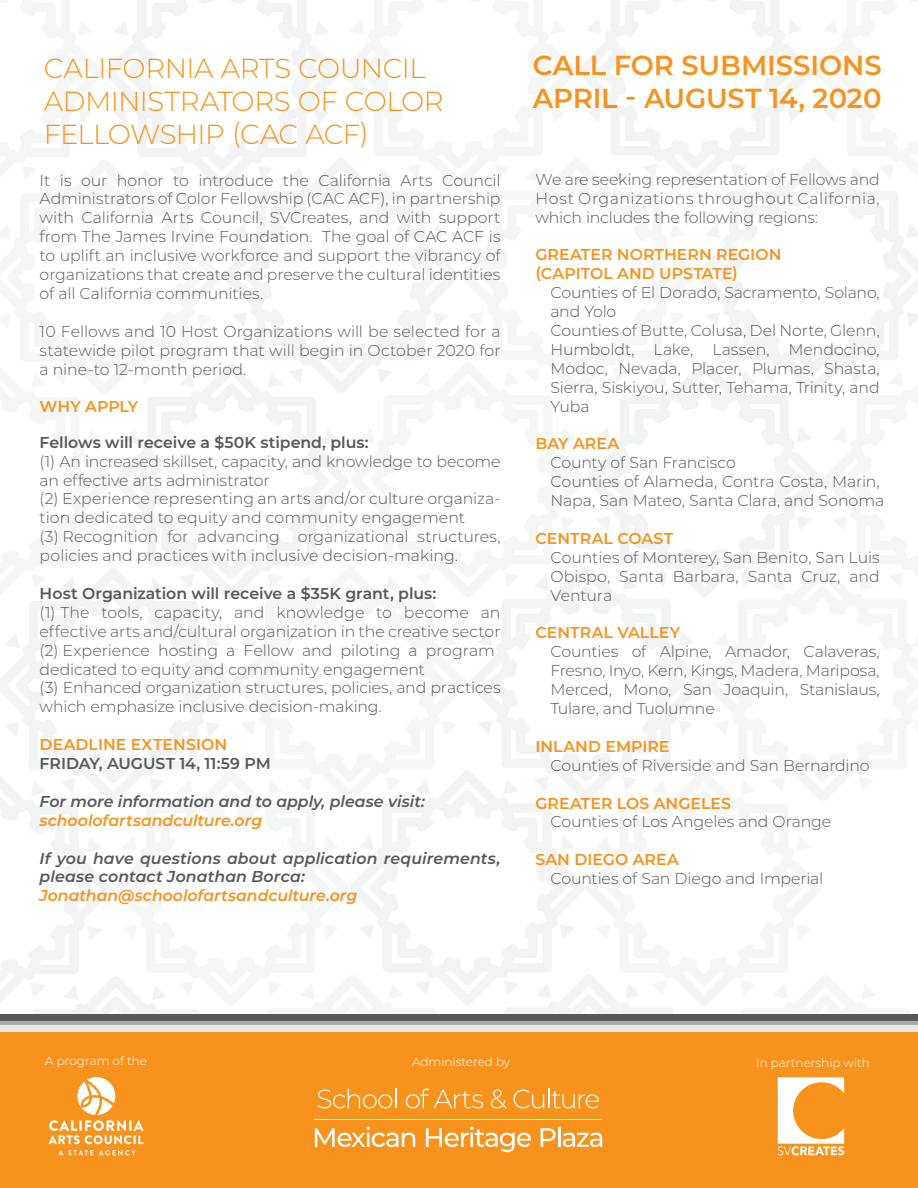
<style>
.page{position:relative;width:918px;height:1188px;background:#fff}
.page>*{position:absolute;margin:0;border:0;box-sizing:border-box;transform-origin:0 0}
.t1{font:300 27.6px/33px "Montserrat";letter-spacing:-.02em;color:#f7931d}
.t2{font:600 27.6px/33px "Montserrat";letter-spacing:-.005em;color:#f7931d}
.t3{font:300 15.75px/18.9px "Montserrat";letter-spacing:-.005em;color:#57585a;text-align:justify}
.t4{font:600 15.75px/18.9px "Montserrat";color:#f7931d}
.t5{font:italic 600 15.75px/18.9px "Montserrat";letter-spacing:.005em;color:#57585a}
.t6{font:600 15.75px "Montserrat";color:#57585a}
.t7{font:italic 600 15.75px "Montserrat";letter-spacing:-.005em;color:#f7931d}
.t8{font:300 12px "Montserrat";color:#fff}
</style>
<div class="page">
<svg style="left:224px;top:189px;width:234px;height:197px"></svg>
<svg style="left:433px;top:223px;width:16px;height:15px"></svg>
<svg style="left:433px;top:312px;width:16px;height:15px"></svg>
<svg style="left:232px;top:312px;width:15px;height:15px"></svg>
<svg style="left:232px;top:223px;width:15px;height:15px"></svg>
<svg style="left:697px;top:189px;width:221px;height:197px"></svg>
<svg style="left:906px;top:223px;width:12px;height:15px"></svg>
<svg style="left:906px;top:312px;width:12px;height:15px"></svg>
<svg style="left:705px;top:312px;width:15px;height:15px"></svg>
<svg style="left:705px;top:223px;width:15px;height:15px"></svg>
<svg style="left:105px;top:0;width:235px;height:190px"></svg>
<svg style="left:258px;top:166px;width:15px;height:15px"></svg>
<svg style="left:169px;top:166px;width:15px;height:15px"></svg>
<svg style="left:315px;top:20px;width:15px;height:15px"></svg>
<svg style="left:315px;top:109px;width:15px;height:15px"></svg>
<svg style="left:113px;top:109px;width:15px;height:15px"></svg>
<svg style="left:113px;top:20px;width:15px;height:15px"></svg>
<svg style="left:340px;top:158px;width:52px;height:31px"></svg>
<svg style="left:578px;top:0;width:235px;height:189px"></svg>
<svg style="left:731px;top:164px;width:15px;height:15px"></svg>
<svg style="left:642px;top:164px;width:15px;height:15px"></svg>
<svg style="left:788px;top:19px;width:15px;height:15px"></svg>
<svg style="left:788px;top:108px;width:15px;height:15px"></svg>
<svg style="left:586px;top:108px;width:15px;height:15px"></svg>
<svg style="left:586px;top:19px;width:15px;height:15px"></svg>
<svg style="left:813px;top:158px;width:52px;height:31px"></svg>
<svg style="left:114px;top:363px;width:235px;height:236px"></svg>
<svg style="left:179px;top:373px;width:15px;height:15px"></svg>
<svg style="left:268px;top:368px;width:35px;height:20px"></svg>
<svg style="left:324px;top:429px;width:15px;height:15px"></svg>
<svg style="left:324px;top:518px;width:15px;height:15px"></svg>
<svg style="left:123px;top:518px;width:15px;height:15px"></svg>
<svg style="left:123px;top:429px;width:15px;height:15px"></svg>
<svg style="left:350px;top:362px;width:108px;height:24px"></svg>
<svg style="left:415px;top:371px;width:15px;height:15px"></svg>
<svg style="left:587px;top:361px;width:235px;height:236px"></svg>
<svg style="left:652px;top:371px;width:15px;height:15px"></svg>
<svg style="left:741px;top:368px;width:35px;height:18px"></svg>
<svg style="left:797px;top:427px;width:15px;height:15px"></svg>
<svg style="left:797px;top:516px;width:15px;height:15px"></svg>
<svg style="left:596px;top:516px;width:15px;height:15px"></svg>
<svg style="left:596px;top:427px;width:15px;height:15px"></svg>
<svg style="left:0;top:567px;width:231px;height:236px"></svg>
<svg style="left:0;top:567px;width:113px;height:32px"></svg>
<svg style="left:150px;top:577px;width:15px;height:15px"></svg>
<svg style="left:206px;top:633px;width:15px;height:15px"></svg>
<svg style="left:206px;top:722px;width:15px;height:15px"></svg>
<svg style="left:4px;top:722px;width:16px;height:15px"></svg>
<svg style="left:4px;top:633px;width:16px;height:15px"></svg>
<svg style="left:232px;top:566px;width:117px;height:33px"></svg>
<svg style="left:297px;top:575px;width:15px;height:15px"></svg>
<svg style="left:469px;top:565px;width:235px;height:236px"></svg>
<svg style="left:534px;top:575px;width:15px;height:15px"></svg>
<svg style="left:623px;top:575px;width:15px;height:15px"></svg>
<svg style="left:679px;top:631px;width:15px;height:15px"></svg>
<svg style="left:679px;top:720px;width:15px;height:15px"></svg>
<svg style="left:477px;top:720px;width:15px;height:15px"></svg>
<svg style="left:477px;top:631px;width:15px;height:15px"></svg>
<svg style="left:705px;top:566px;width:117px;height:31px"></svg>
<svg style="left:770px;top:575px;width:15px;height:15px"></svg>
<svg style="left:823px;top:362px;width:95px;height:24px"></svg>
<svg style="left:113px;top:770px;width:118px;height:33px"></svg>
<svg style="left:178px;top:780px;width:15px;height:15px"></svg>
<svg style="left:350px;top:770px;width:235px;height:234px"></svg>
<svg style="left:415px;top:779px;width:15px;height:15px"></svg>
<svg style="left:504px;top:779px;width:15px;height:15px"></svg>
<svg style="left:560px;top:835px;width:15px;height:15px"></svg>
<svg style="left:560px;top:924px;width:15px;height:15px"></svg>
<svg style="left:359px;top:924px;width:15px;height:15px"></svg>
<svg style="left:359px;top:835px;width:15px;height:15px"></svg>
<svg style="left:586px;top:770px;width:118px;height:31px"></svg>
<svg style="left:651px;top:780px;width:15px;height:15px"></svg>
<svg style="left:31px;top:977px;width:169px;height:37px"></svg>
<svg style="left:0;top:772px;width:112px;height:235px"></svg>
<svg style="left:152px;top:985px;width:15px;height:15px"></svg>
<svg style="left:350px;top:974px;width:120px;height:31px"></svg>
<svg style="left:389px;top:984px;width:15px;height:15px"></svg>
<svg style="left:471px;top:974px;width:202px;height:40px"></svg>
<svg style="left:536px;top:983px;width:15px;height:15px"></svg>
<svg style="left:625px;top:983px;width:15px;height:15px"></svg>
<div style="left:0;top:1017px;width:918px;height:171px;background:#f7931d"></div>
<div style="left:0;top:1020px;width:918px;height:7px;background:#a8a9ad"></div>
<div style="left:0;top:1014px;width:918px;height:7px;background:#57585a"></div>
<div style="left:0;top:1025px;width:918px;height:7px;background:#e6e7e9"></div>
<svg style="left:318px;top:1089px;width:79px;height:19px"></svg>
<svg style="left:406px;top:1088px;width:77px;height:20px"></svg>
<svg style="left:491px;top:1090px;width:15px;height:19px"></svg>
<svg style="left:513px;top:1089px;width:86px;height:19px"></svg>
<svg style="left:315px;top:1127px;width:100px;height:20px"></svg>
<svg style="left:426px;top:1127px;width:105px;height:25px"></svg>
<svg style="left:541px;top:1128px;width:15px;height:19px"></svg>
<hr style="left:558px;top:1127px;width:2px;height:20px;background:#fff">
<svg style="left:563px;top:1133px;width:39px;height:14px"></svg>
<hr style="left:314px;top:1119px;width:288px;height:1px;background:#fff">
<svg style="left:778px;top:1077px;width:66px;height:78px"></svg>
<svg style="left:58px;top:1150px;width:78px;height:6px"></svg>
<svg style="left:48px;top:1077px;width:96px;height:67px"></svg>
<h1 class="t1" style="left:44px;top:51px;width:402px">CALIFORNIA ARTS COUNCIL<br>ADMINISTRATORS OF COLOR<br>FELLOWSHIP (CAC ACF)</h1>
<p class="t3" style="left:40px;top:170px;width:462px">It is our honor to introduce the California Arts Council Administrators of Color Fellowship (CAC ACF), in partnership with California Arts Council, SVCreates, and with support from The James Irvine Foundation. The goal of CAC ACF is to uplift an inclusive workforce and support the vibrancy of organizations that create and preserve the cultural identities of all California communities.</p>
<p class="t3" style="left:40px;top:321px;width:462px">10 Fellows and 10 Host Organizations will be selected for a statewide pilot program that will begin in October 2020 for a nine-to 12-month period.</p>
<p class="t4" style="left:40px;top:397px;width:100px">WHY APPLY</p>
<p class="t6" style="left:40px;top:431px;width:331px">Fellows will receive a $50K stipend, plus:</p>
<p class="t3" style="left:40px;top:451px;width:462px;text-align:left">(1) An increased skillset, capacity, and knowledge to become an effective arts administrator<br>(2) Experience representing an arts and/or culture organiza&shy;tion dedicated to equity and community engagement<br>(3) Recognition for advancing organizational structures, policies and practices with inclusive decision-making.</p>
<p class="t6" style="left:40px;top:582px;width:398px">Host Organization will receive a $35K grant, plus:</p>
<p class="t3" style="left:40px;top:602px;width:462px;text-align:left">(1) The tools, capacity, and knowledge to become an effective arts and/cultural organization in the creative sector (2) Experience hosting a Fellow and piloting a program dedicated to equity and community engagement<br>(3) Enhanced organization structures, policies, and practices which emphasize inclusive decision-making.</p>
<p class="t4" style="left:40px;top:734px;width:189px">DEADLINE EXTENSION</p>
<p class="t6" style="left:40px;top:752px;width:233px">FRIDAY, AUGUST 14, 11:59 PM</p>
<p class="t5" style="left:40px;top:791px;width:387px">For more information and to apply, please visit:</p>
<p class="t7" style="left:40px;top:809px;width:224px">schoolofartsandculture.org</p>
<p class="t5" style="left:40px;top:848px;width:462px">If you have questions about application requirements, please contact Jonathan Borca:</p>
<p class="t7" style="left:40px;top:885px;width:319px">Jonathan@schoolofartsandculture.org</p>
<h1 class="t2" style="left:533px;top:47px;width:351px">CALL FOR SUBMISSIONS<br>APRIL - AUGUST 14, 2020</h1>
<p class="t3" style="left:535px;top:169px;width:346px">We are seeking representation of Fellows and Host Organizations throughout California, which includes the following regions:</p>
<p class="t4" style="left:535px;top:245px;width:248px">GREATER NORTHERN REGION (CAPITOL AND UPSTATE)</p>
<p class="t3" style="left:550px;top:283px;width:331px;text-align:left">Counties of El Dorado, Sacramento, Solano, and Yolo<br>Counties of Butte, Colusa, Del Norte, Glenn,<br>Humboldt, Lake, Lassen, Mendocino,<br>Modoc, Nevada, Placer, Plumas, Shasta,<br>Sierra, Siskiyou, Sutter, Tehama, Trinity, and<br>Yuba</p>
<p class="t4" style="left:535px;top:434px;width:85px">BAY AREA</p>
<p class="t3" style="left:550px;top:453px;width:335px;text-align:left">County of San Francisco<br>Counties of Alameda, Contra Costa, Marin,<br>Napa, San Mateo, Santa Clara, and Sonoma</p>
<p class="t4" style="left:535px;top:528px;width:139px">CENTRAL COAST</p>
<p class="t3" style="left:550px;top:547px;width:331px">Counties of Monterey, San Benito, San Luis Obispo, Santa Barbara, Santa Cruz, and Ventura</p>
<p class="t4" style="left:535px;top:623px;width:146px">CENTRAL VALLEY</p>
<p class="t3" style="left:550px;top:642px;width:331px">Counties of Alpine, Amador, Calaveras, Fresno, Inyo, Kern, Kings, Madera, Mariposa, Merced, Mono, San Joaquin, Stanislaus, Tulare, and Tuolumne</p>
<p class="t4" style="left:535px;top:736px;width:136px">INLAND EMPIRE</p>
<p class="t3" style="left:550px;top:755px;width:321px">Counties of Riverside and San Bernardino</p>
<p class="t4" style="left:535px;top:793px;width:197px">GREATER LOS ANGELES</p>
<p class="t3" style="left:550px;top:812px;width:282px">Counties of Los Angeles and Orange</p>
<p class="t4" style="left:535px;top:849px;width:145px">SAN DIEGO AREA</p>
<p class="t3" style="left:550px;top:869px;width:274px">Counties of San Diego and Imperial</p>
<p class="t8" style="left:45px;top:1052px;width:103px">A program of the</p>
<p class="t8" style="left:412px;top:1054px;width:100px">Administered by</p>
<p class="t8" style="left:756px;top:1055px;width:115px">In partnership with</p>
</div>
